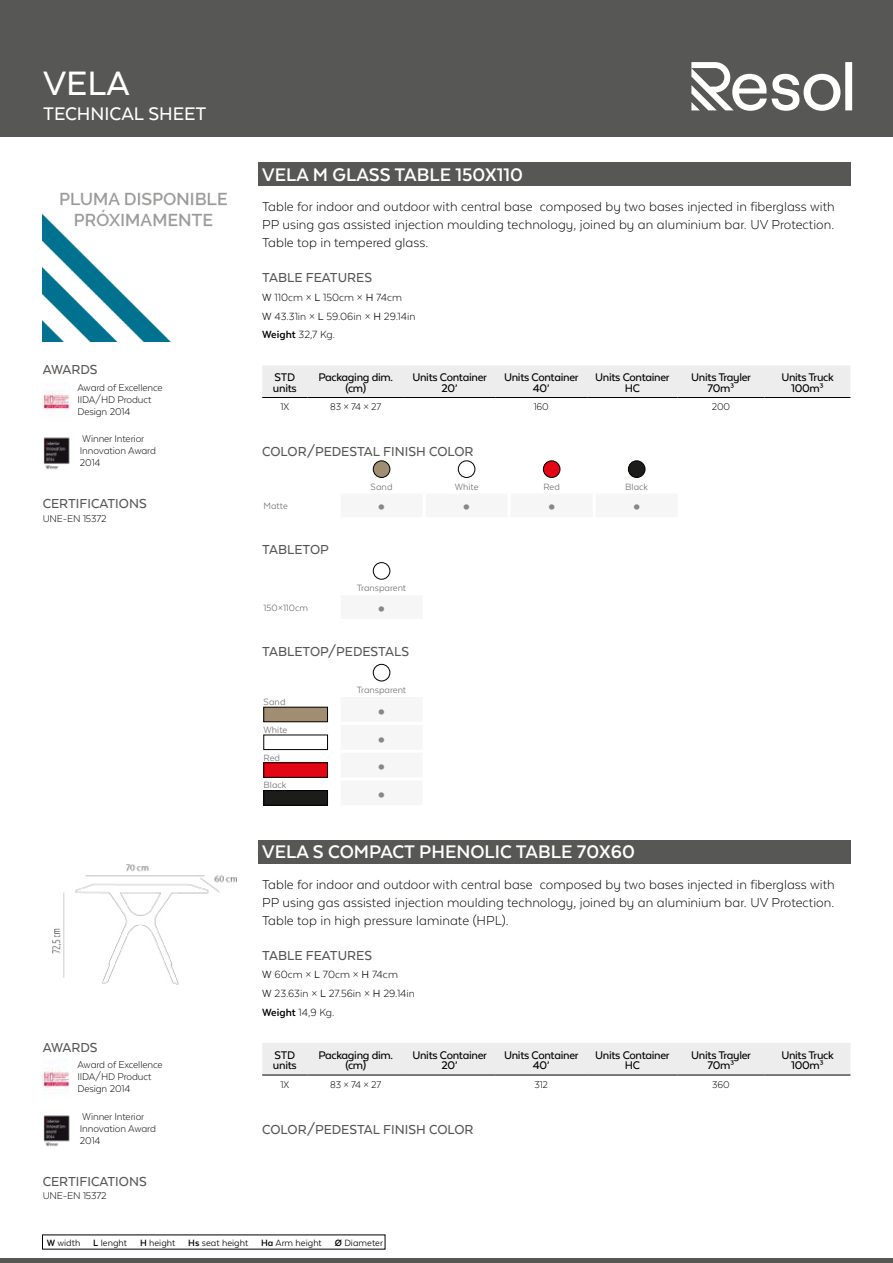
<style>
.page{position:relative;width:893px;height:1263px;background:#fff}
.page>*{position:absolute;margin:0;border:0;box-sizing:border-box;transform-origin:0 0}
.t1{font:500 39px "Texta Alt";color:#fff}
.t2{font:700 31.5px "Texta Alt";color:#878787}
.t3{font:700 21px "Texta Alt";color:#fff}
.t4{font:500 21px "Texta Alt";color:#fff}
.t5{font:300 15px/18px "Texta Alt";color:#000;text-align:justify}
.t6{font:500 15px "Texta Alt";color:#575756}
.t7{font:500 12.75px/10.5px "Texta Alt";letter-spacing:-.025em;color:#000;text-align:center}
.t8{font:300 12px/18.6px "Texta Alt";color:#000}
.t9{font:300 11.25px/12px "Texta Alt";letter-spacing:-.01em;color:#000}
.t10{font:10.5px "Texta Alt";color:#706f6f}
.t11{font:10.5px "Texta Alt";color:#000}
.s1{font-weight:400}
.s2{font-weight:700}
</style>
<div class="page">
<hr style="left:0;top:1259px;width:893px;height:4px;background:#575756">
<div style="left:0;top:0;width:893px;height:137px;background:#575756"></div>
<svg style="left:691px;top:62px;width:161px;height:49px"></svg>
<div style="left:258px;top:163px;width:592px;height:23px;background:#575756"></div>
<div style="left:262px;top:365px;width:588px;height:32px;background:#ededed"></div>
<hr style="left:262px;top:397px;width:46px;height:1px;background:#000">
<hr style="left:308px;top:397px;width:96px;height:1px;background:#000">
<hr style="left:404px;top:397px;width:91px;height:1px;background:#000">
<hr style="left:495px;top:397px;width:92px;height:1px;background:#000">
<hr style="left:587px;top:397px;width:90px;height:1px;background:#000">
<hr style="left:677px;top:397px;width:88px;height:1px;background:#000">
<hr style="left:765px;top:397px;width:85px;height:1px;background:#000">
<svg style="left:372px;top:461px;width:274px;height:17px"></svg>
<img style="left:373px;top:461px;width:17px;height:16px;border-radius:8px">
<div style="left:373px;top:461px;width:17px;height:17px;border:1px solid #000;border-radius:50%"></div>
<img style="left:458px;top:461px;width:17px;height:16px;border-radius:8px">
<div style="left:458px;top:461px;width:17px;height:17px;border:1px solid #000;border-radius:50%"></div>
<img style="left:543px;top:461px;width:17px;height:16px;border-radius:8px">
<div style="left:543px;top:461px;width:17px;height:17px;border:1px solid #000;border-radius:50%"></div>
<img style="left:628px;top:461px;width:17px;height:16px;border-radius:8px">
<div style="left:628px;top:461px;width:17px;height:17px;border:1px solid #000;border-radius:50%"></div>
<div style="left:339px;top:595px;width:85px;height:25px;background:#f6f6f6"></div>
<hr style="left:338px;top:595px;width:3px;height:24px;background:#fff">
<hr style="left:423px;top:595px;width:3px;height:24px;background:#fff">
<hr style="left:339px;top:619px;width:87px;height:3px;background:#fff">
<img style="left:373px;top:563px;width:17px;height:16px;border-radius:8px">
<div style="left:373px;top:562px;width:17px;height:17px;border:1px solid #000;border-radius:50%"></div>
<img style="left:373px;top:664px;width:17px;height:17px;border-radius:8px">
<div style="left:373px;top:664px;width:17px;height:17px;border:1px solid #000;border-radius:50%"></div>
<div style="left:264px;top:707px;width:64px;height:15px;border:1px solid #000"></div>
<div style="left:264px;top:735px;width:64px;height:15px;border:1px solid #000"></div>
<img style="left:266px;top:765px;width:60px;height:10px">
<img style="left:266px;top:792px;width:60px;height:11px">
<div style="left:264px;top:790px;width:64px;height:15px;border:1px solid #000"></div>
<img style="left:43px;top:192px;width:184px;height:150px">
<img style="left:43px;top:382px;width:28px;height:34px">
<img style="left:43px;top:437px;width:27px;height:33px">
<div style="left:258px;top:840px;width:592px;height:23px;background:#575756"></div>
<div style="left:262px;top:1043px;width:588px;height:32px;background:#ededed"></div>
<hr style="left:262px;top:1075px;width:46px;height:1px;background:#000">
<hr style="left:308px;top:1075px;width:96px;height:1px;background:#000">
<hr style="left:404px;top:1075px;width:91px;height:1px;background:#000">
<hr style="left:495px;top:1075px;width:92px;height:1px;background:#000">
<hr style="left:587px;top:1075px;width:90px;height:1px;background:#000">
<hr style="left:677px;top:1075px;width:88px;height:1px;background:#000">
<hr style="left:765px;top:1075px;width:85px;height:1px;background:#000">
<img style="left:52px;top:864px;width:185px;height:121px">
<img style="left:43px;top:1060px;width:28px;height:34px">
<img style="left:43px;top:1115px;width:27px;height:32px">
<h1 class="t1" style="left:43px;top:63px;width:88px">VELA</h1>
<h3 class="t4" style="left:43px;top:103px;width:165px">TECHNICAL SHEET</h3>
<p class="t6" style="left:43px;top:362px;width:56px">AWARDS</p>
<p class="t9" style="left:77px;top:381px;width:87px">Award of Excellence<br>IIDA/HD Product<br>Design 2014</p>
<p class="t9" style="left:80px;top:433px;width:78px">Winner Interior<br>Innovation Award<br>2014</p>
<p class="t6" style="left:43px;top:496px;width:106px">CERTIFICATIONS</p>
<p class="t9" style="left:43px;top:512px;width:65px">UNE-EN 15372</p>
<p class="t6" style="left:43px;top:1039px;width:56px">AWARDS</p>
<p class="t9" style="left:77px;top:1059px;width:87px">Award of Excellence<br>IIDA/HD Product<br>Design 2014</p>
<p class="t9" style="left:80px;top:1110px;width:78px">Winner Interior<br>Innovation Award<br>2014</p>
<p class="t6" style="left:43px;top:1173px;width:106px">CERTIFICATIONS</p>
<p class="t9" style="left:43px;top:1190px;width:65px">UNE-EN 15372</p>
<h3 class="t3" style="left:262px;top:163px;width:262px">VELA M GLASS TABLE 150X110</h3>
<p class="t5" style="left:262px;top:198px;width:574px">Table for indoor and outdoor with central base composed by two bases injected in fiberglass with PP using gas assisted injection moulding technology, joined by an aluminium bar. UV Protection.<br>Table top in tempered glass.</p>
<p class="t6" style="left:262px;top:270px;width:111px">TABLE FEATURES</p>
<p class="t8" style="left:262px;top:288px;width:155px"><span class="s1">W</span> 110cm × <span class="s1">L</span> 150cm × <span class="s1">H</span> 74cm<br><span class="s1">W</span> 43.31in × <span class="s1">L</span> 59.06in × <span class="s1">H</span> 29.14in<br><span class="s2">Weight</span> 32,7 Kg.</p>
<p class="t7" style="left:273px;top:372px;width:25px;text-align:left">STD units</p>
<p class="t7" style="left:318px;top:372px;width:76px">Packaging dim. (cm)</p>
<p class="t7" style="left:412px;top:372px;width:76px">Units Container<br>20’</p>
<p class="t7" style="left:504px;top:372px;width:76px">Units Container<br>40’</p>
<p class="t7" style="left:595px;top:372px;width:76px">Units Container<br>HC</p>
<p class="t7" style="left:691px;top:372px;width:61px">Units Trayler<br>70m³</p>
<p class="t7" style="left:781px;top:372px;width:54px">Units Truck<br>100m³</p>
<p class="t9" style="left:281px;top:401px;width:10px">1X</p>
<p class="t9" style="left:330px;top:401px;width:52px">83 × 74 × 27</p>
<p class="t9" style="left:534px;top:401px;width:17px">160</p>
<p class="t9" style="left:712px;top:401px;width:20px">200</p>
<p class="t6" style="left:262px;top:444px;width:213px">COLOR/PEDESTAL FINISH COLOR</p>
<p class="t10" style="left:371px;top:481px;width:23px">Sand</p>
<p class="t10" style="left:455px;top:481px;width:25px">White</p>
<p class="t10" style="left:543px;top:481px;width:18px">Red</p>
<p class="t10" style="left:625px;top:481px;width:24px">Black</p>
<p class="t10" style="left:264px;top:501px;width:26px">Matte</p>
<h2 class="t2" style="left:377px;top:489px;width:97px">• •</h2>
<h2 class="t2" style="left:547px;top:489px;width:97px">• •</h2>
<p class="t6" style="left:262px;top:542px;width:68px">TABLETOP</p>
<p class="t10" style="left:357px;top:583px;width:51px">Transparent</p>
<p class="t10" style="left:264px;top:602px;width:46px">150×110cm</p>
<h2 class="t2" style="left:377px;top:590px;width:12px">•</h2>
<p class="t6" style="left:262px;top:643px;width:148px">TABLETOP/PEDESTALS</p>
<p class="t10" style="left:357px;top:684px;width:51px">Transparent</p>
<p class="t10" style="left:264px;top:696px;width:23px">Sand</p>
<h2 class="t2" style="left:377px;top:693px;width:12px">•</h2>
<p class="t10" style="left:264px;top:724px;width:25px">White</p>
<h2 class="t2" style="left:377px;top:721px;width:12px">•</h2>
<p class="t10" style="left:264px;top:752px;width:18px">Red</p>
<h2 class="t2" style="left:377px;top:749px;width:12px">•</h2>
<p class="t10" style="left:264px;top:780px;width:24px">Black</p>
<h2 class="t2" style="left:377px;top:777px;width:12px">•</h2>
<h3 class="t3" style="left:262px;top:841px;width:374px">VELA S COMPACT PHENOLIC TABLE 70X60</h3>
<p class="t5" style="left:262px;top:875px;width:574px">Table for indoor and outdoor with central base composed by two bases injected in fiberglass with PP using gas assisted injection moulding technology, joined by an aluminium bar. UV Protection.<br>Table top in high pressure laminate (HPL).</p>
<p class="t6" style="left:262px;top:947px;width:111px">TABLE FEATURES</p>
<p class="t8" style="left:262px;top:965px;width:154px"><span class="s1">W</span> 60cm × <span class="s1">L</span> 70cm × <span class="s1">H</span> 74cm<br><span class="s1">W</span> 23.63in × <span class="s1">L</span> 27.56in × <span class="s1">H</span> 29.14in<br><span class="s2">Weight</span> 14,9 Kg.</p>
<p class="t7" style="left:273px;top:1049px;width:25px;text-align:left">STD units</p>
<p class="t7" style="left:318px;top:1049px;width:76px">Packaging dim. (cm)</p>
<p class="t7" style="left:412px;top:1049px;width:76px">Units Container<br>20’</p>
<p class="t7" style="left:504px;top:1049px;width:76px">Units Container<br>40’</p>
<p class="t7" style="left:595px;top:1049px;width:76px">Units Container<br>HC</p>
<p class="t7" style="left:691px;top:1049px;width:61px">Units Trayler<br>70m³</p>
<p class="t7" style="left:781px;top:1049px;width:54px">Units Truck<br>100m³</p>
<p class="t9" style="left:281px;top:1078px;width:10px">1X</p>
<p class="t9" style="left:330px;top:1078px;width:52px">83 × 74 × 27</p>
<p class="t9" style="left:534px;top:1078px;width:15px">312</p>
<p class="t9" style="left:712px;top:1078px;width:19px">360</p>
<p class="t6" style="left:262px;top:1122px;width:213px">COLOR/PEDESTAL FINISH COLOR</p>
<p class="t11" style="left:47px;top:1237px;width:338px"><span class="s2">W</span> width <span class="s2">L</span> lenght <span class="s2">H</span> height <span class="s2">Hs</span> seat height <span class="s2">Ha</span> Arm height <span class="s2">Ø</span> Diameter</p>
</div>
